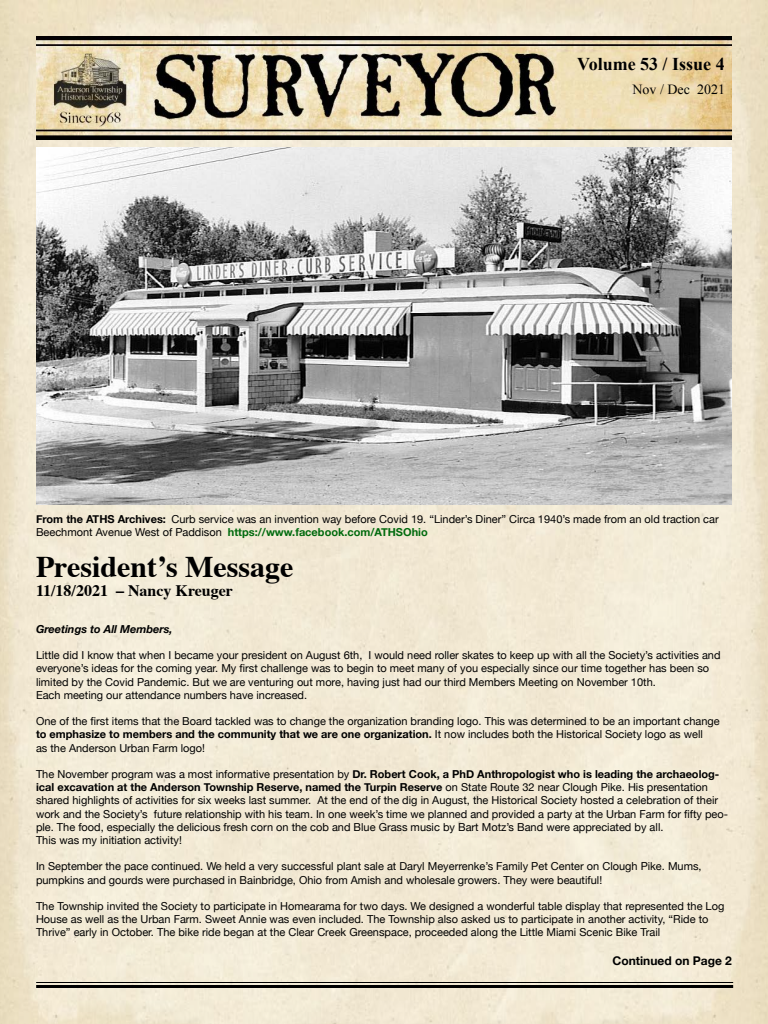
<style>
.page{position:relative;width:768px;height:1024px;background:#fff}
.page>*{position:absolute;margin:0;border:0;box-sizing:border-box;transform-origin:0 0}
.t1{font:700 30px "Times";color:#000}
.t2{font:700 18px "Times New Roman";color:#000}
.t3{font:700 16px "Times";color:#000}
.t4{font:14px "Times New Roman";color:#000}
.t5{font:700 12px "Helvetica Neue";color:#000}
.t6{font:11px/13.2px "Helvetica Neue";color:#000}
.t7{font:italic 700 11px "Helvetica Neue";color:#000}
.s1{font-weight:700}
.s2{font-weight:700;color:#006a0d}
</style>
<div class="page">
<hr style="left:36px;top:982px;width:697px;height:1px;background:#000">
<hr style="left:36px;top:985px;width:697px;height:3px;background:#000">
<img style="left:36px;top:36px;width:696px;height:104px">
<img style="left:36px;top:147px;width:696px;height:358px">
<h2 class="t2" style="left:577px;top:52px;width:149px">Volume 53 / Issue 4</h2>
<p class="t4" style="left:632px;top:80px;width:94px">Nov / Dec 2021</p>
<p class="t6" style="left:36px;top:513px;width:684px"><span class="s1">From the ATHS Archives:</span> Curb service was an invention way before Covid 19. “Linder’s Diner” Circa 1940’s made from an old traction car<br>Beechmont Avenue West of Paddison <span class="s2">https://www.facebook.com/ATHSOhio</span></p>
<h1 class="t1" style="left:36px;top:538px;width:259px">President’s Message</h1>
<h3 class="t3" style="left:36px;top:575px;width:199px">11/18/2021 – Nancy Kreuger</h3>
<p class="t7" style="left:36px;top:620px;width:138px">Greetings to All Members,</p>
<p class="t6" style="left:36px;top:649px;width:686px">Little did I know that when I became your president on August 6th, I would need roller skates to keep up with all the Society’s activities and everyone’s ideas for the coming year. My first challenge was to begin to meet many of you especially since our time together has been so limited by the Covid Pandemic. But we are venturing out more, having just had our third Members Meeting on November 10th.<br>Each meeting our attendance numbers have increased.</p>
<p class="t6" style="left:36px;top:715px;width:685px">One of the first items that the Board tackled was to change the organization branding logo. This was determined to be an important change <span class="s1">to emphasize to members and the community that we are one organization.</span> It now includes both the Historical Society logo as well<br>as the Anderson Urban Farm logo!</p>
<p class="t6" style="left:36px;top:768px;width:694px">The November program was a most informative presentation by <span class="s1">Dr. Robert Cook, a PhD Anthropologist who is leading the archaeolog&shy;ical excavation at the Anderson Township Reserve, named the Turpin Reserve</span> on State Route 32 near Clough Pike. His presentation shared highlights of activities for six weeks last summer. At the end of the dig in August, the Historical Society hosted a celebration of their work and the Society’s future relationship with his team. In one week’s time we planned and provided a party at the Urban Farm for fifty peo&shy;ple. The food, especially the delicious fresh corn on the cob and Blue Grass music by Bart Motz’s Band were appreciated by all.<br>This was my initiation activity!</p>
<p class="t6" style="left:36px;top:860px;width:667px">In September the pace continued. We held a very successful plant sale at Daryl Meyerrenke’s Family Pet Center on Clough Pike. Mums, pumpkins and gourds were purchased in Bainbridge, Ohio from Amish and wholesale growers. They were beautiful!</p>
<p class="t6" style="left:36px;top:900px;width:690px">The Township invited the Society to participate in Homearama for two days. We designed a wonderful table display that represented the Log<br>House as well as the Urban Farm. Sweet Annie was even included. The Township also asked us to participate in another activity, “Ride to<br>Thrive” early in October. The bike ride began at the Clear Creek Greenspace, proceeded along the Little Miami Scenic Bike Trail</p>
<p class="t5" style="left:613px;top:951px;width:121px">Continued on Page 2</p>
</div>
